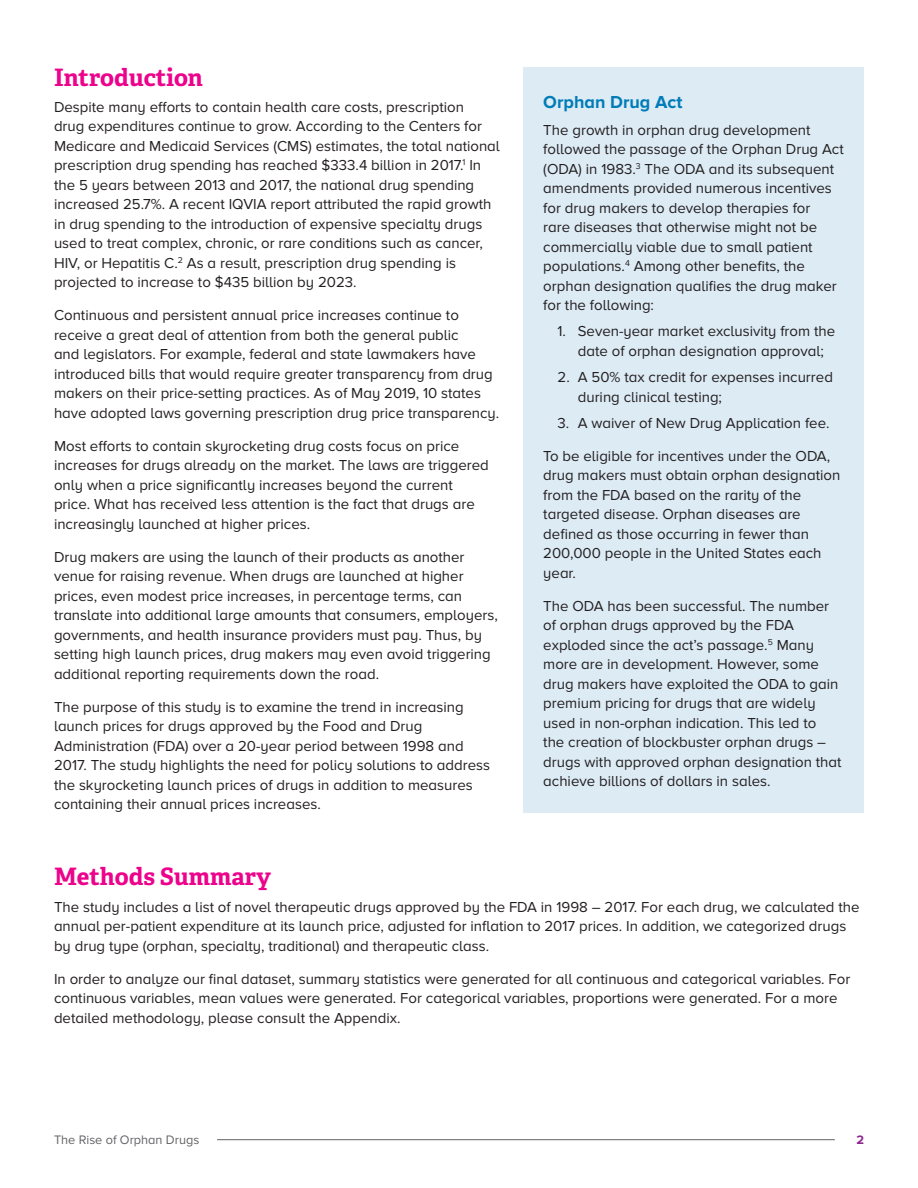
<style>
.page{position:relative;width:918px;height:1188px;background:#fff}
.page>*{position:absolute;margin:0;border:0;box-sizing:border-box;transform-origin:0 0}
.Heading_1{font:700 24px "Adelle";color:#ed028c}
.Heading_2{font:700 18px "Proxima Nova A";color:#007cb7}
.t1{font:15px/19.5px "Proxima Nova A";color:#231f20}
.t2{font:12.75px "Proxima Nova A";color:#636366}
.t3{font:700 12.75px "Proxima Nova A";color:#8d278d}
</style>
<div class="page">
<hr style="left:217px;top:1139px;width:618px;height:1px;background:#636366">
<div style="left:523px;top:68px;width:341px;height:745px;background:#ddebf5"></div>
<p class="Heading_1" style="left:54px;top:62px;width:150px">Introduction</p>
<p class="t1" style="left:54px;top:98px;width:447px">Despite many efforts to contain health care costs, prescription<br>drug expenditures continue to grow. According to the Centers for Medicare and Medicaid Services (CMS) estimates, the total national prescription drug spending has reached $333.4 billion in 2017.<sup>1</sup> In the 5 years between 2013 and 2017, the national drug spending increased 25.7%. A recent IQVIA report attributed the rapid growth in drug spending to the introduction of expensive specialty drugs used to treat complex, chronic, or rare conditions such as cancer, HIV, or Hepatitis C.<sup>2</sup> As a result, prescription drug spending is projected to increase to $435 billion by 2023.</p>
<p class="t1" style="left:54px;top:306px;width:447px">Continuous and persistent annual price increases continue to receive a great deal of attention from both the general public<br>and legislators. For example, federal and state lawmakers have introduced bills that would require greater transparency from drug makers on their price-setting practices. As of May 2019, 10 states have adopted laws governing prescription drug price transparency.</p>
<p class="t1" style="left:54px;top:437px;width:436px">Most efforts to contain skyrocketing drug costs focus on price increases for drugs already on the market. The laws are triggered only when a price significantly increases beyond the current price. What has received less attention is the fact that drugs are increasingly launched at higher prices.</p>
<p class="t1" style="left:54px;top:548px;width:445px">Drug makers are using the launch of their products as another venue for raising revenue. When drugs are launched at higher prices, even modest price increases, in percentage terms, can translate into additional large amounts that consumers, employers, governments, and health insurance providers must pay. Thus, by setting high launch prices, drug makers may even avoid triggering additional reporting requirements down the road.</p>
<p class="t1" style="left:54px;top:698px;width:438px">The purpose of this study is to examine the trend in increasing launch prices for drugs approved by the Food and Drug Administration (FDA) over a 20-year period between 1998 and 2017. The study highlights the need for policy solutions to address the skyrocketing launch prices of drugs in addition to measures containing their annual prices increases.</p>
<p class="Heading_2" style="left:543px;top:92px;width:141px">Orphan Drug Act</p>
<p class="t1" style="left:543px;top:121px;width:302px">The growth in orphan drug development followed the passage of the Orphan Drug Act (ODA) in 1983.<sup>3</sup> The ODA and its subsequent amendments provided numerous incentives for drug makers to develop therapies for<br>rare diseases that otherwise might not be commercially viable due to small patient populations.<sup>4</sup> Among other benefits, the orphan designation qualifies the drug maker for the following:</p>
<p class="t1" style="left:558px;top:322px;width:279px;text-align:center">1. Seven-year market exclusivity from the date of orphan designation approval;</p>
<p class="t1" style="left:578px;top:368px;width:257px;text-indent:-20px">2. A 50% tax credit for expenses incurred during clinical testing;</p>
<p class="t1" style="left:558px;top:414px;width:273px">3. A waiver of New Drug Application fee.</p>
<p class="t1" style="left:543px;top:447px;width:299px">To be eligible for incentives under the ODA, drug makers must obtain orphan designation from the FDA based on the rarity of the targeted disease. Orphan diseases are defined as those occurring in fewer than 200,000 people in the United States each year.</p>
<p class="t1" style="left:543px;top:597px;width:300px">The ODA has been successful. The number of orphan drugs approved by the FDA exploded since the act’s passage.<sup>5</sup> Many more are in development. However, some drug makers have exploited the ODA to gain premium pricing for drugs that are widely used in non-orphan indication. This led to<br>the creation of blockbuster orphan drugs – drugs with approved orphan designation that achieve billions of dollars in sales.</p>
<p class="Heading_1" style="left:54px;top:862px;width:219px">Methods Summary</p>
<p class="t1" style="left:54px;top:897px;width:807px">The study includes a list of novel therapeutic drugs approved by the FDA in 1998 – 2017. For each drug, we calculated the annual per-patient expenditure at its launch price, adjusted for inflation to 2017 prices. In addition, we categorized drugs by drug type (orphan, specialty, traditional) and therapeutic class.</p>
<p class="t1" style="left:54px;top:969px;width:798px">In order to analyze our final dataset, summary statistics were generated for all continuous and categorical variables. For continuous variables, mean values were generated. For categorical variables, proportions were generated. For a more detailed methodology, please consult the Appendix.</p>
<p class="t2" style="left:54px;top:1133px;width:147px">The Rise of Orphan Drugs</p>
<p class="t3" style="left:856px;top:1132px;width:9px">2</p>
</div>
